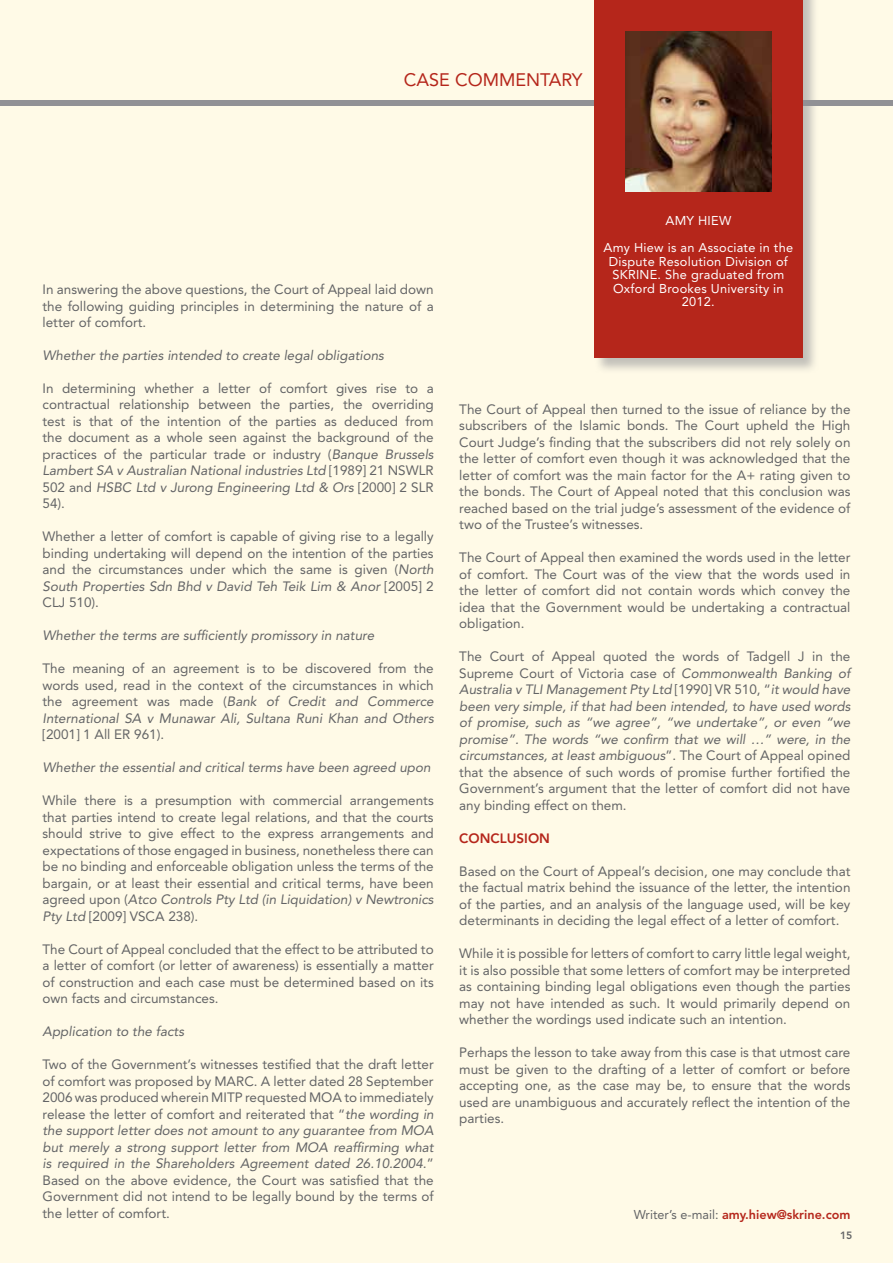
<style>
.page{position:relative;width:893px;height:1263px;background:#fffae7}
.page>*{position:absolute;margin:0;border:0;box-sizing:border-box;transform-origin:0 0}
.t1{font:18px "Avenir";color:#b5261b}
.t2{font:13.5px/16.5px "Avenir";color:#636466;text-align:justify}
.t3{font:italic 13.5px/16.5px "Avenir";color:#636466;text-align:justify}
.t4{font:800 13.5px "Avenir";color:#b5261b}
.t5{font:12.75px/13.5px "Avenir";letter-spacing:.02em;color:#fff;text-align:center}
.t6{font:800 12.75px "Avenir";color:#b5261b}
.t7{font:800 10.5px "Avenir";color:#636466}
.s1{font-style:italic}
.s2{font-style:normal}
.s3{font-weight:400;color:#636466}
</style>
<div class="page">
<div style="left:0;top:101px;width:893px;height:5px;background:#919195"></div>
<div style="left:594px;top:0;width:225px;height:374px;background:#919195;opacity:.55"></div>
<div style="left:594px;top:0;width:209px;height:357px;background:#b5261b"></div>
<img style="left:626px;top:32px;width:145px;height:160px">
<h1 class="t1" style="left:404px;top:70px;width:180px">CASE COMMENTARY</h1>
<p class="t2" style="left:43px;top:281px;width:393px">In answering the above questions, the Court of Appeal laid down the following guiding principles in determining the nature of a letter of comfort.</p>
<p class="t3" style="left:43px;top:347px;width:343px">Whether the parties intended to create legal obligations</p>
<p class="t2" style="left:43px;top:380px;width:393px">In determining whether a letter of comfort gives rise to a contractual relationship between the parties, the overriding test is that of the intention of the parties as deduced from the document as a whole seen against the background of the practices of the particular trade or industry (<span class="s1">Banque Brussels Lambert SA v Australian National industries Ltd</span> [1989] 21 NSWLR 502 and <span class="s1">HSBC Ltd v Jurong Engineering Ltd &amp; Ors</span> [2000] 2 SLR 54).</p>
<p class="t2" style="left:43px;top:528px;width:393px">Whether a letter of comfort is capable of giving rise to a legally binding undertaking will depend on the intention of the parties and the circumstances under which the same is given (<span class="s1">North South Properties Sdn Bhd v David Teh Teik Lim &amp; Anor</span> [2005] 2<br>CLJ 510).</p>
<p class="t3" style="left:43px;top:627px;width:333px">Whether the terms are sufficiently promissory in nature</p>
<p class="t2" style="left:43px;top:660px;width:393px">The meaning of an agreement is to be discovered from the words used, read in the context of the circumstances in which the agreement was made (<span class="s1">Bank of Credit and Commerce International SA v Munawar Ali, Sultana Runi Khan and Others</span></p>
<p class="t2" style="left:43px;top:726px;width:123px">[2001] 1 All ER 961).</p>
<p class="t3" style="left:43px;top:759px;width:390px">Whether the essential and critical terms have been agreed upon</p>
<p class="t2" style="left:43px;top:792px;width:393px">While there is a presumption with commercial arrangements that parties intend to create legal relations, and that the courts should strive to give effect to the express arrangements and expectations of those engaged in business, nonetheless there can be no binding and enforceable obligation unless the terms of the bargain, or at least their essential and critical terms, have been agreed upon (<span class="s1">Atco Controls Pty Ltd (in Liquidation) v Newtronics Pty Ltd</span> [2009] VSCA 238).</p>
<p class="t2" style="left:43px;top:941px;width:393px">The Court of Appeal concluded that the effect to be attributed to a letter of comfort (or letter of awareness) is essentially a matter of construction and each case must be determined based on its own facts and circumstances.</p>
<p class="t3" style="left:43px;top:1023px;width:143px">Application to the facts</p>
<p class="t2" style="left:43px;top:1056px;width:393px">Two of the Government’s witnesses testified that the draft letter of comfort was proposed by MARC. A letter dated 28 September 2006 was produced wherein MITP requested MOA to immediately release the letter of comfort and reiterated that “<span class="s1">the wording in the support letter does not amount to any guarantee from MOA but merely a strong support letter from MOA reaffirming what is required in the Shareholders Agreement dated 26.10.2004.</span>” Based on the above evidence, the Court was satisfied that the Government did not intend to be legally bound by the terms of the letter of comfort.</p>
<p class="t5" style="left:604px;top:207px;width:191px;line-height:27px">AMY HIEW<br>Amy Hiew is an Associate in the</p>
<p class="t5" style="left:609px;top:255px;width:181px">Dispute Resolution Division of<br>SKRINE. She graduated from<br>Oxford Brookes University in<br>2012.</p>
<p class="t2" style="left:459px;top:401px;width:393px">The Court of Appeal then turned to the issue of reliance by the subscribers of the Islamic bonds. The Court upheld the High Court Judge’s finding that the subscribers did not rely solely on the letter of comfort even though it was acknowledged that the letter of comfort was the main factor for the A+ rating given to the bonds. The Court of Appeal noted that this conclusion was reached based on the trial judge’s assessment of the evidence of two of the Trustee’s witnesses.</p>
<p class="t2" style="left:459px;top:549px;width:393px">The Court of Appeal then examined the words used in the letter of comfort. The Court was of the view that the words used in the letter of comfort did not contain words which convey the idea that the Government would be undertaking a contractual obligation.</p>
<p class="t3" style="left:459px;top:648px;width:393px"><span class="s2">The Court of Appeal quoted the words of Tadgell J in the Supreme Court of Victoria case of</span> Commonwealth Banking of Australia v TLI Management Pty Ltd <span class="s2">[1990] VR 510, “</span>it would have been very simple, if that had been intended, to have used words of promise, such as “we agree”, “we undertake”, or even “we promise”. The words “we confirm that we will …” were, in the circumstances, at least ambiguous<span class="s2">”. The Court of Appeal opined that the absence of such words of promise further fortified the Government’s argument that the letter of comfort did not have any binding effect on them.</span></p>
<p class="t4" style="left:459px;top:830px;width:92px">CONCLUSION</p>
<p class="t2" style="left:459px;top:863px;width:393px">Based on the Court of Appeal’s decision, one may conclude that the factual matrix behind the issuance of the letter, the intention of the parties, and an analysis of the language used, will be key determinants in deciding the legal effect of a letter of comfort.</p>
<p class="t2" style="left:459px;top:945px;width:393px">While it is possible for letters of comfort to carry little legal weight, it is also possible that some letters of comfort may be interpreted as containing binding legal obligations even though the parties may not have intended as such. It would primarily depend on whether the wordings used indicate such an intention.</p>
<p class="t2" style="left:459px;top:1044px;width:393px">Perhaps the lesson to take away from this case is that utmost care must be given to the drafting of a letter of comfort or before accepting one, as the case may be, to ensure that the words used are unambiguous and accurately reflect the intention of the parties.</p>
<p class="t6" style="left:634px;top:1207px;width:218px"><span class="s3">Writer’s e-mail:</span> amy.hiew@skrine.com</p>
<p class="t7" style="left:840px;top:1229px;width:14px">15</p>
</div>
